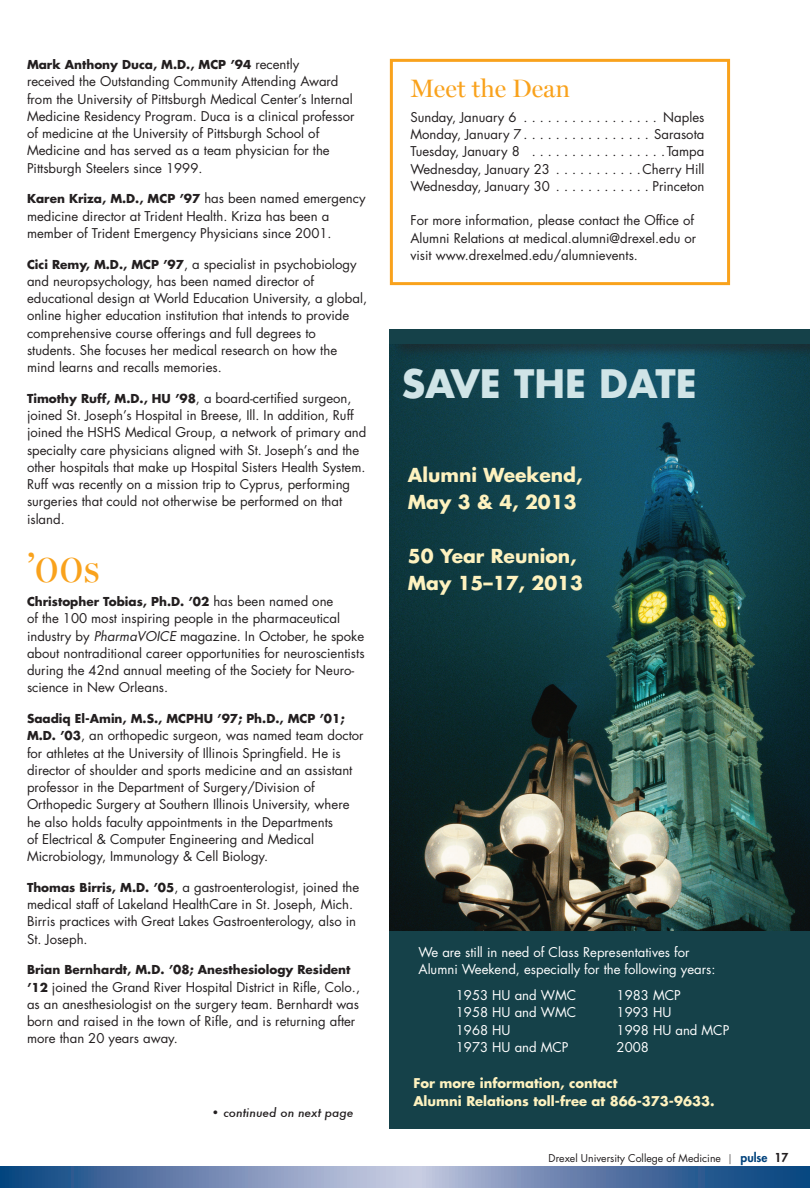
<style>
.page{position:relative;width:810px;height:1188px;background:#fff}
.page>*{position:absolute;margin:0;border:0;box-sizing:border-box;transform-origin:0 0}
._00s{font:40.2px "Miller Display";color:#f9a21c}
.Headlines_smaller_se{font:700 38.25px "Futura";color:#d0e4e7}
.News_Headlines{font:25.2px "Miller Display";color:#f9a21c}
.Subhead{font:700 18.75px "Futura";color:#fef2bf}
.Body_Alumni_Section{font:13.2px/17.2px "Futura";color:#231f20}
.Body_1{font:13.2px "Futura";color:#231f20}
.Body_NoIndent{font:13.2px/17.2px "Futura";color:#231f20}
.Body_NoIndent-2{font:13.2px/17.2px "Futura";color:#fff}
.Body_1-2{font:13.2px "Futura";color:#fff}
.Subhead-2{font:700 13.2px/17.2px "Futura";color:#fef2bf}
.Body_Alumni_Section-2{font:700 12px "Futura";color:#231f20}
.Body_1-3{font:italic 500 12px "Futura";color:#231f20}
.t1{font:10.5px "Futura";color:#231f20}
.s1{font-weight:400;font-size:13.2px}
.s2{font-weight:700;font-size:12px}
.s3{font-style:italic}
.s4{font-family:"Miller Text"}
.s5{font-weight:800;font-size:12px;color:#01427c}
.s6{font-weight:800;font-size:12px}
</style>
<div class="page">
<svg style="left:0;top:1166px;width:810px;height:22px;background:#6481ad"></svg>
<div style="left:390px;top:930px;width:420px;height:199px;background:#154149"></div>
<div style="left:390px;top:59px;width:340px;height:226px;border:3px solid #f9a21c"></div>
<img style="left:390px;top:344px;width:420px;height:587px">
<div style="left:392px;top:328px;width:418px;height:31px;background:#231f20;opacity:.5"></div>
<div style="left:390px;top:330px;width:420px;height:14px;background:#154149"></div>
<p class="Body_Alumni_Section-2" style="left:27px;top:56px;width:274px">Mark Anthony Duca, M.D., MCP ’94 <span class="s1">recently</span></p>
<p class="Body_Alumni_Section" style="left:27px;top:73px;width:329px">received the Outstanding Community Attending Award from the University of Pittsburgh Medical Center’s Internal Medicine Residency Program. Duca is a clinical professor of medicine at the University of Pittsburgh School of Medicine and has served as a team physician for the Pittsburgh Steelers since 1999.</p>
<p class="Body_Alumni_Section-2" style="left:27px;top:191px;width:340px">Karen Kriza, M.D., MCP ’97 <span class="s1">has been named emergency</span></p>
<p class="Body_Alumni_Section" style="left:27px;top:207px;width:306px">medicine director at Trident Health. Kriza has been a member of Trident Emergency Physicians since 2001.</p>
<p class="Body_Alumni_Section" style="left:27px;top:255px;width:342px"><span class="s2">Cici Remy, M.D., MCP ’97</span>, a specialist in psychobiology and neuropsychology, has been named director of educational design at World Education University, a global, online higher education institution that intends to provide comprehensive course offerings and full degrees to students. She focuses her medical research on how the mind learns and recalls memories.</p>
<p class="Body_Alumni_Section" style="left:27px;top:389px;width:341px"><span class="s2">Timothy Ruff, M.D., HU ’98</span>, a board-certified surgeon, joined St. Joseph’s Hospital in Breese, Ill. In addition, Ruff joined the HSHS Medical Group, a network of primary and specialty care physicians aligned with St. Joseph’s and the other hospitals that make up Hospital Sisters Health System.<br>Ruff was recently on a mission trip to Cyprus, performing surgeries that could not otherwise be performed on that island.</p>
<p class="_00s" style="left:27px;top:545px;width:74px">’00s</p>
<p class="Body_Alumni_Section-2" style="left:27px;top:593px;width:308px">Christopher Tobias, Ph.D. ’02 <span class="s1">has been named one</span></p>
<p class="Body_Alumni_Section" style="left:27px;top:610px;width:339px">of the 100 most inspiring people in the pharmaceutical industry by <span class="s3">PharmaVOICE</span> magazine. In October, he spoke about nontraditional career opportunities for neuroscientists during the 42nd annual meeting of the Society for Neuro&shy;science in New Orleans.</p>
<p class="Body_Alumni_Section-2" style="left:27px;top:710px;width:319px">Saadiq El-Amin, M.S., MCPHU ’97; Ph.D., MCP ’01;</p>
<p class="Body_Alumni_Section" style="left:27px;top:727px;width:338px"><span class="s2">M.D. ’03</span>, an orthopedic surgeon, was named team doctor for athletes at the University of Illinois Springfield. He is director of shoulder and sports medicine and an assistant professor in the Department of Surgery/Division of Orthopedic Surgery at Southern Illinois University, where he also holds faculty appointments in the Departments<br>of Electrical &amp; Computer Engineering and Medical Microbiology, Immunology &amp; Cell Biology.</p>
<p class="Body_Alumni_Section" style="left:27px;top:878px;width:334px"><span class="s2">Thomas Birris, M.D. ’05</span>, a gastroenterologist, joined the medical staff of Lakeland HealthCare in St. Joseph, Mich.<br>Birris practices with Great Lakes Gastroenterology, also in St. Joseph.</p>
<p class="Body_Alumni_Section-2" style="left:27px;top:962px;width:325px">Brian Bernhardt, M.D. ’08; Anesthesiology Resident</p>
<p class="Body_Alumni_Section" style="left:27px;top:978px;width:335px"><span class="s2">’12</span> joined the Grand River Hospital District in Rifle, Colo., as an anesthesiologist on the surgery team. Bernhardt was born and raised in the town of Rifle, and is returning after more than 20 years away.</p>
<p class="Body_1-3" style="left:211px;top:1104px;width:144px">• continued on next page</p>
<p class="News_Headlines" style="left:410px;top:74px;width:161px">Meet the Dean</p>
<p class="Body_1" style="left:410px;top:108px;width:115px">Sunday, January 6 ..................</p>
<p class="Body_1" style="left:663px;top:108px;width:43px">Naples</p>
<p class="Body_1" style="left:410px;top:125px;width:117px">Monday, January 7.................</p>
<p class="Body_1" style="left:654px;top:125px;width:52px">Sarasota</p>
<p class="Body_1" style="left:410px;top:142px;width:123px">Tuesday, January 8 .................</p>
<p class="Body_1" style="left:667px;top:142px;width:39px">Tampa</p>
<p class="Body_1" style="left:410px;top:160px;width:147px">Wednesday, January 23...........</p>
<p class="Body_1" style="left:643px;top:160px;width:63px">Cherry Hill</p>
<p class="Body_1" style="left:410px;top:177px;width:147px">Wednesday, January 30............</p>
<p class="Body_1" style="left:653px;top:177px;width:53px">Princeton</p>
<p class="Body_NoIndent" style="left:410px;top:212px;width:287px">For more information, please contact the Office of<br>Alumni Relations at medical.alumni@drexel.edu or visit www.drexelmed.edu/alumnievents.</p>
<p class="Headlines_smaller_se" style="left:402px;top:357px;width:296px">SAVE THE DATE</p>
<p class="Subhead" style="left:408px;top:462px;width:176px">Alumni Weekend,</p>
<p class="Subhead" style="left:408px;top:489px;width:170px">May 3 &amp; 4, 2013</p>
<p class="Subhead" style="left:408px;top:543px;width:170px">50 Year Reunion,</p>
<p class="Subhead" style="left:408px;top:570px;width:177px">May 15–17, 2013</p>
<p class="Body_NoIndent-2" style="left:418px;top:943px;width:299px">We are still in need of Class Representatives for<br>Alumni Weekend, especially for the following years:</p>
<p class="Body_1-2" style="left:456px;top:986px;width:122px">1953 HU and WMC</p>
<p class="Body_1-2" style="left:456px;top:1003px;width:122px">1958 HU and WMC</p>
<p class="Body_1-2" style="left:456px;top:1021px;width:56px">1968 HU</p>
<p class="Body_1-2" style="left:456px;top:1038px;width:114px">1973 HU and MCP</p>
<p class="Body_1-2" style="left:617px;top:986px;width:66px">1983 MCP</p>
<p class="Body_1-2" style="left:617px;top:1003px;width:56px">1993 HU</p>
<p class="Body_1-2" style="left:617px;top:1021px;width:114px">1998 HU and MCP</p>
<p class="Body_1-2" style="left:617px;top:1038px;width:34px">2008</p>
<p class="Subhead-2" style="left:413px;top:1074px;width:303px">For more information, contact<br>Alumni Relations toll-free at 866-373-9633.</p>
<p class="t1" style="left:549px;top:1150px;width:241px">Drexel University College of Medicine <span class="s4">|</span> <span class="s5">pulse</span> <span class="s6">17</span></p>
</div>
